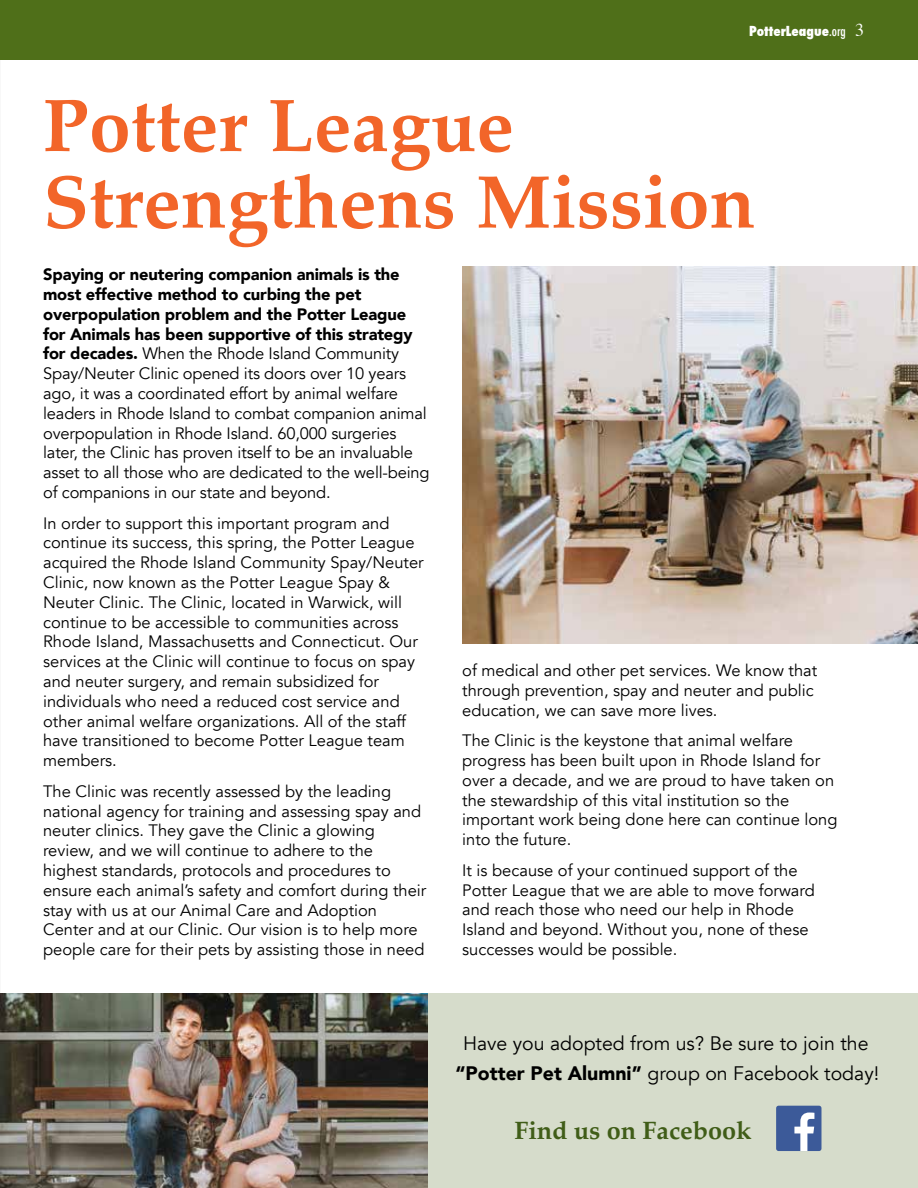
<style>
.page{position:relative;width:918px;height:1188px;background:#fff}
.page>*{position:absolute;margin:0;border:0;box-sizing:border-box;transform-origin:0 0}
.t1{font:700 75px/76.5px "Palatino";color:#f26529}
.t2{font:700 25.2px "Palatino";color:#405d18}
.t3{font:19.5px/30px "Avenir";color:#000;text-align:center}
.t4{font:16.5px/19.8px "Avenir";color:#000}
.t5{font:800 condensed 13.5px "Futura";color:#fff}
.s1{font-weight:500}
.s2{font-family:"Times";font-weight:400;font-stretch:normal;font-size:18px}
.s3{font-weight:900}
</style>
<div class="page">
<div style="left:0;top:994px;width:918px;height:194px;background:#d6dccb"></div>
<div style="left:0;top:0;width:918px;height:60px;background:#4f6f19"></div>
<img style="left:462px;top:267px;width:456px;height:377px">
<div style="left:776px;top:1106px;width:45px;height:45px;background:#3c5a99;border-radius:3px"></div>
<svg style="left:794px;top:1113px;width:20px;height:38px"></svg>
<img style="left:0;top:994px;width:428px;height:194px">
<p class="t5" style="left:749px;top:22px;width:116px">PotterLeague<span class="s1">.org</span> <span class="s2">3</span></p>
<h1 class="t1" style="left:43px;top:86px;width:714px">Potter League<br>Strengthens Mission</h1>
<p class="t4" style="left:43px;top:265px;width:388px"><span class="s3">Spaying or neutering companion animals is the most effective method to curbing the pet overpopulation problem and the Potter League for Animals has been supportive of this strategy for decades.</span> When the Rhode Island Community Spay/Neuter Clinic opened its doors over 10 years ago, it was a coordinated effort by animal welfare leaders in Rhode Island to combat companion animal overpopulation in Rhode Island. 60,000 surgeries later, the Clinic has proven itself to be an invaluable asset to all those who are dedicated to the well-being of companions in our state and beyond.</p>
<p class="t4" style="left:43px;top:513px;width:382px">In order to support this important program and continue its success, this spring, the Potter League acquired the Rhode Island Community Spay/Neuter Clinic, now known as the Potter League Spay &amp; Neuter Clinic. The Clinic, located in Warwick, will continue to be accessible to communities across Rhode Island, Massachusetts and Connecticut. Our services at the Clinic will continue to focus on spay and neuter surgery, and remain subsidized for individuals who need a reduced cost service and other animal welfare organizations. All of the staff have transitioned to become Potter League team members.</p>
<p class="t4" style="left:43px;top:782px;width:385px">The Clinic was recently assessed by the leading national agency for training and assessing spay and neuter clinics. They gave the Clinic a glowing review, and we will continue to adhere to the highest standards, protocols and procedures to ensure each animal’s safety and comfort during their stay with us at our Animal Care and Adoption Center and at our Clinic. Our vision is to help more people care for their pets by assisting those in need</p>
<p class="t4" style="left:462px;top:661px;width:357px">of medical and other pet services. We know that through prevention, spay and neuter and public education, we can save more lives.</p>
<p class="t4" style="left:462px;top:731px;width:377px">The Clinic is the keystone that animal welfare progress has been built upon in Rhode Island for over a decade, and we are proud to have taken on the stewardship of this vital institution so the important work being done here can continue long into the future.</p>
<p class="t4" style="left:462px;top:860px;width:354px">It is because of your continued support of the Potter League that we are able to move forward and reach those who need our help in Rhode Island and beyond. Without you, none of these successes would be possible.</p>
<p class="t3" style="left:455px;top:1028px;width:425px">Have you adopted from us? Be sure to join the <span class="s3">“Potter Pet Alumni”</span> group on Facebook today!</p>
<h2 class="t2" style="left:514px;top:1109px;width:239px">Find us on Facebook</h2>
</div>
